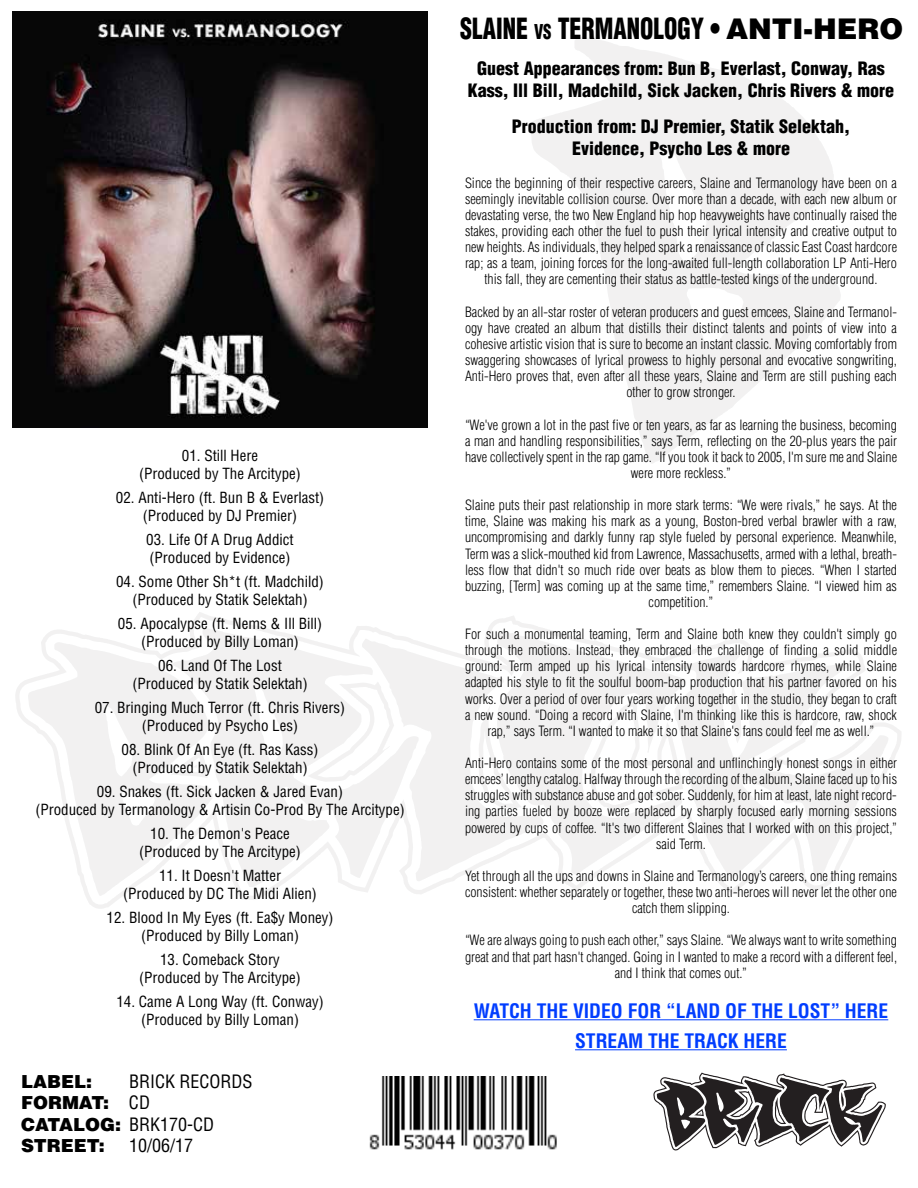
<style>
.page{position:relative;width:918px;height:1188px;background:#fff}
.page>*{position:absolute;margin:0;border:0;box-sizing:border-box;transform-origin:0 0}
.t1{font:900 condensed 28.5px "Helvetica";color:#000;scale:.84 1}
.t2{font:700 condensed 19.5px/30px "Helvetica";color:#003dff;text-align:center}
.t3{font:900 condensed 18px/21.6px "Helvetica";color:#000;text-align:center}
.t4{font:condensed 18px/21.6px "Helvetica";color:#000}
.t5{font:900 18px "Helvetica";color:#000}
.t6{font:condensed 15px/18px "Helvetica";color:#000;text-align:center}
.t7{font:300 condensed 13.8px/16px "Helvetica";color:#000;text-align:center}
.s1{font-weight:900;font-stretch:normal}
.s2{font-size:19.95px}
.s3{font-stretch:normal}
</style>
<div class="page">
<svg style="left:531px;top:37px;width:310px;height:426px;fill:#f2f1f1"></svg>
<svg style="left:15px;top:612px;width:886px;height:297px"></svg>
<svg style="left:308px;top:681px;width:86px;height:101px"></svg>
<svg style="left:171px;top:750px;width:37px;height:28px"></svg>
<svg style="left:653px;top:1073px;width:233px;height:78px"></svg>
<img style="left:369px;top:1077px;width:188px;height:73px">
<hr style="left:474px;top:1019px;width:414px;height:1px;background:#003dff">
<hr style="left:575px;top:1049px;width:212px;height:1px;background:#003dff">
<img style="left:12px;top:12px;width:416px;height:415px">
<p class="t6" style="left:139px;top:447px;width:163px">01. Still Here<br>(Produced by The Arcitype)</p>
<p class="t6" style="left:116px;top:489px;width:210px">02. Anti-Hero (ft. Bun B &amp; Everlast) (Produced by DJ Premier)</p>
<p class="t6" style="left:146px;top:531px;width:149px;text-align:left">03. Life Of A Drug Addict (Produced by Evidence)</p>
<p class="t6" style="left:116px;top:573px;width:209px">04. Some Other Sh*t (ft. Madchild) (Produced by Statik Selektah)</p>
<p class="t6" style="left:118px;top:615px;width:206px">05. Apocalypse (ft. Nems &amp; Ill Bill) (Produced by Billy Loman)</p>
<p class="t6" style="left:132px;top:657px;width:177px">06. Land Of The Lost (Produced by Statik Selektah)</p>
<p class="t6" style="left:95px;top:699px;width:252px">07. Bringing Much Terror (ft. Chris Rivers) (Produced by Psycho Les)</p>
<p class="t6" style="left:122px;top:741px;width:199px">08. Blink Of An Eye (ft. Ras Kass) (Produced by Statik Selektah)</p>
<p class="t6" style="left:35px;top:783px;width:371px">09. Snakes (ft. Sick Jacken &amp; Jared Evan)<br>(Produced by Termanology &amp; Artisin Co-Prod By The Arcitype)</p>
<p class="t6" style="left:139px;top:825px;width:163px">10. The Demon's Peace (Produced by The Arcitype)</p>
<p class="t6" style="left:123px;top:867px;width:195px">11. It Doesn't Matter<br>(Produced by DC The Midi Alien)</p>
<p class="t6" style="left:107px;top:909px;width:229px">12. Blood In My Eyes (ft. Ea$y Money) (Produced by Billy Loman)</p>
<p class="t6" style="left:139px;top:951px;width:163px">13. Comeback Story (Produced by The Arcitype)</p>
<p class="t6" style="left:116px;top:993px;width:209px">14. Came A Long Way (ft. Conway) (Produced by Billy Loman)</p>
<h3 class="t4" style="left:21px;top:1070px;width:233px;text-indent:108px">BRICK RECORDS<br><span class="s1">FORMAT:</span> CD<br><span class="s1">CATALOG:</span> BRK170-CD<br><span class="s1">STREET:</span></h3>
<h3 class="t5" style="left:21px;top:1069px;width:73px">LABEL:</h3>
<h3 class="t4" style="left:129px;top:1135px;width:66px">10/06/17</h3>
<h1 class="t1" style="left:460px;top:11px;width:529px">SLAINE <span class="s2">VS</span> TERMANOLOGY • <span class="s3">ANTI-HERO</span></h1>
<h3 class="t3" style="left:468px;top:58px;width:428px">Guest Appearances from: Bun B, Everlast, Conway, Ras<br>Kass, Ill Bill, Madchild, Sick Jacken, Chris Rivers &amp; more</h3>
<h3 class="t3" style="left:512px;top:116px;width:340px">Production from: DJ Premier, Statik Selektah,<br>Evidence, Psycho Les &amp; more</h3>
<p class="t7" style="left:465px;top:175px;width:434px">Since the beginning of their respective careers, Slaine and Termanology have been on a seemingly inevitable collision course. Over more than a decade, with each new album or devastating verse, the two New England hip hop heavyweights have continually raised the stakes, providing each other the fuel to push their lyrical intensity and creative output to new heights. As individuals, they helped spark a renaissance of classic East Coast hardcore rap; as a team, joining forces for the long-awaited full-length collaboration LP Anti-Hero this fall, they are cementing their status as battle-tested kings of the underground.</p>
<p class="t7" style="left:465px;top:304px;width:434px">Backed by an all-star roster of veteran producers and guest emcees, Slaine and Termanol&shy;ogy have created an album that distills their distinct talents and points of view into a cohesive artistic vision that is sure to become an instant classic. Moving comfortably from swaggering showcases of lyrical prowess to highly personal and evocative songwriting, Anti-Hero proves that, even after all these years, Slaine and Term are still pushing each other to grow stronger.</p>
<p class="t7" style="left:465px;top:416px;width:434px">“We've grown a lot in the past five or ten years, as far as learning the business, becoming a man and handling responsibilities,” says Term, reflecting on the 20-plus years the pair have collectively spent in the rap game. “If you took it back to 2005, I'm sure me and Slaine were more reckless.”</p>
<p class="t7" style="left:465px;top:497px;width:434px">Slaine puts their past relationship in more stark terms: “We were rivals,” he says. At the time, Slaine was making his mark as a young, Boston-bred verbal brawler with a raw, uncompromising and darkly funny rap style fueled by personal experience. Meanwhile, Term was a slick-mouthed kid from Lawrence, Massachusetts, armed with a lethal, breath&shy;less flow that didn't so much ride over beats as blow them to pieces. “When I started buzzing, [Term] was coming up at the same time,” remembers Slaine. “I viewed him as competition.”</p>
<p class="t7" style="left:465px;top:626px;width:434px">For such a monumental teaming, Term and Slaine both knew they couldn't simply go through the motions. Instead, they embraced the challenge of finding a solid middle ground: Term amped up his lyrical intensity towards hardcore rhymes, while Slaine adapted his style to fit the soulful boom-bap production that his partner favored on his works. Over a period of over four years working together in the studio, they began to craft a new sound. “Doing a record with Slaine, I'm thinking like this is hardcore, raw, shock rap,” says Term. “I wanted to make it so that Slaine's fans could feel me as well.”</p>
<p class="t7" style="left:465px;top:755px;width:434px">Anti-Hero contains some of the most personal and unflinchingly honest songs in either emcees’ lengthy catalog. Halfway through the recording of the album, Slaine faced up to his struggles with substance abuse and got sober. Suddenly, for him at least, late night record&shy;ing parties fueled by booze were replaced by sharply focused early morning sessions powered by cups of coffee. “It's two different Slaines that I worked with on this project,” said Term.</p>
<p class="t7" style="left:465px;top:868px;width:434px">Yet through all the ups and downs in Slaine and Termanology’s careers, one thing remains consistent: whether separately or together, these two anti-heroes will never let the other one catch them slipping.</p>
<p class="t7" style="left:465px;top:932px;width:434px">“We are always going to push each other,” says Slaine. “We always want to write something great and that part hasn't changed. Going in I wanted to make a record with a different feel, and I think that comes out.”</p>
<h2 class="t2" style="left:474px;top:996px;width:416px">WATCH THE VIDEO FOR “LAND OF THE LOST” HERE<br>STREAM THE TRACK HERE</h2>
</div>
